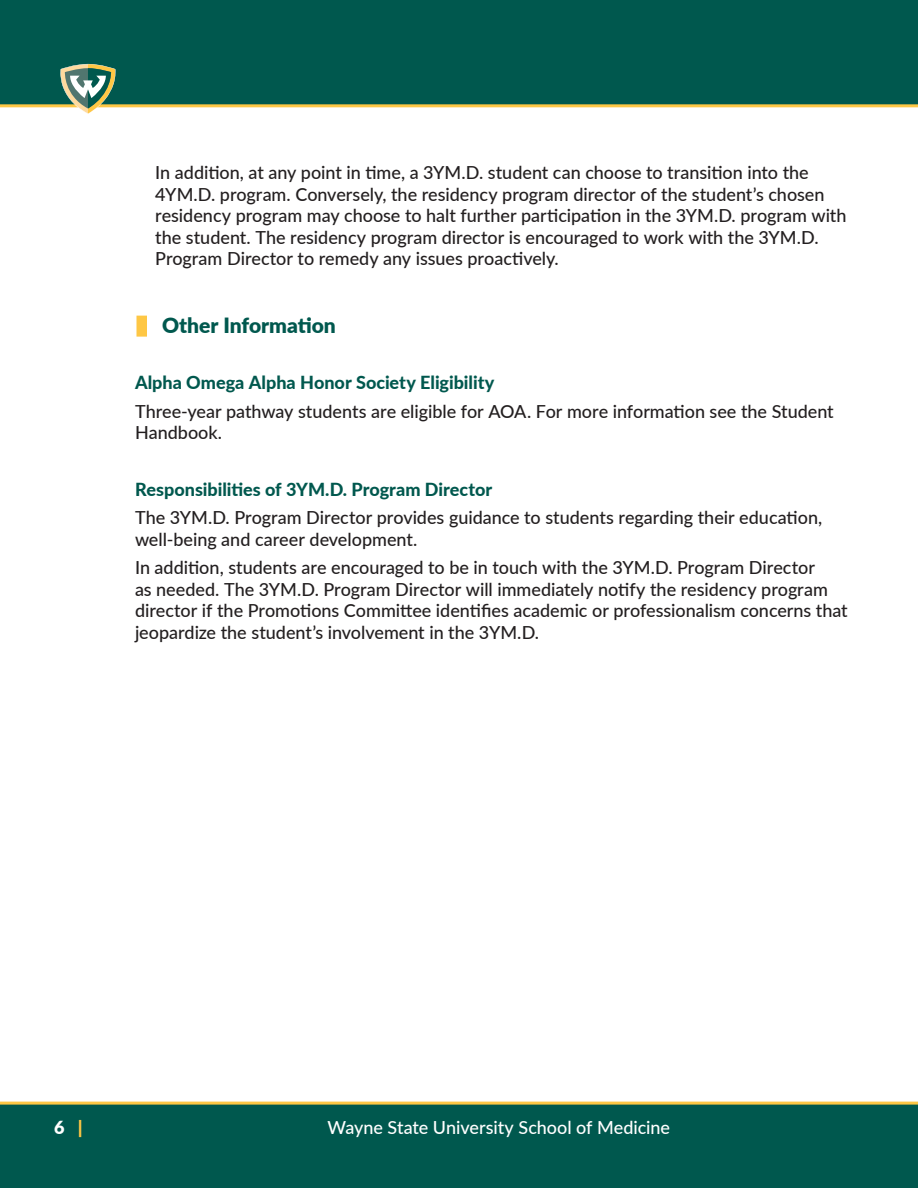
<style>
.page{position:relative;width:918px;height:1188px;background:#fff}
.page>*{position:absolute;margin:0;border:0;box-sizing:border-box;transform-origin:0 0}
.big_heading{font:900 21px "Lato";color:#00584e}
.t1{font:500 18px/21.6px "Lato";color:#231f20}
.sub_heading{font:800 18px "Lato";color:#00584e}
.t2{font:500 18px "Lato";letter-spacing:-.005em;color:#fff}
.t3{font:900 18px "Lato";color:#fff}
.s1{color:#fec745}
</style>
<div class="page">
<div style="left:0;top:0;width:918px;height:106px;background:#00584e"></div>
<div style="left:0;top:1104px;width:918px;height:84px;background:#00584e"></div>
<hr style="left:0;top:104px;width:918px;height:3px;background:#fec745">
<hr style="left:0;top:1102px;width:918px;height:3px;background:#fec745">
<svg style="left:57px;top:64px;width:62px;height:50px"></svg>
<div style="left:136px;top:316px;width:11px;height:21px;background:#fec745"></div>
<p class="t1" style="left:155px;top:161px;width:693px">In addition, at any point in time, a 3YM.D. student can choose to transition into the 4YM.D. program. Conversely, the residency program director of the student’s chosen residency program may choose to halt further participation in the 3YM.D. program with the student. The residency program director is encouraged to work with the 3YM.D.<br>Program Director to remedy any issues proactively.</p>
<p class="big_heading" style="left:162px;top:309px;width:175px">Other Information</p>
<p class="sub_heading" style="left:135px;top:369px;width:361px">Alpha Omega Alpha Honor Society Eligibility</p>
<p class="t1" style="left:135px;top:399px;width:700px">Three-year pathway students are eligible for AOA. For more information see the Student<br>Handbook.</p>
<p class="sub_heading" style="left:135px;top:476px;width:359px">Responsibilities of 3YM.D. Program Director</p>
<p class="t1" style="left:135px;top:506px;width:689px">The 3YM.D. Program Director provides guidance to students regarding their education, well-being and career development.</p>
<p class="t1" style="left:135px;top:556px;width:714px">In addition, students are encouraged to be in touch with the 3YM.D. Program Director<br>as needed. The 3YM.D. Program Director will immediately notify the residency program director if the Promotions Committee identifies academic or professionalism concerns that jeopardize the student’s involvement in the 3YM.D.</p>
<p class="t3" style="left:54px;top:1114px;width:30px">6 <span class="s1">|</span></p>
<p class="t2" style="left:327px;top:1115px;width:344px">Wayne State University School of Medicine</p>
</div>
